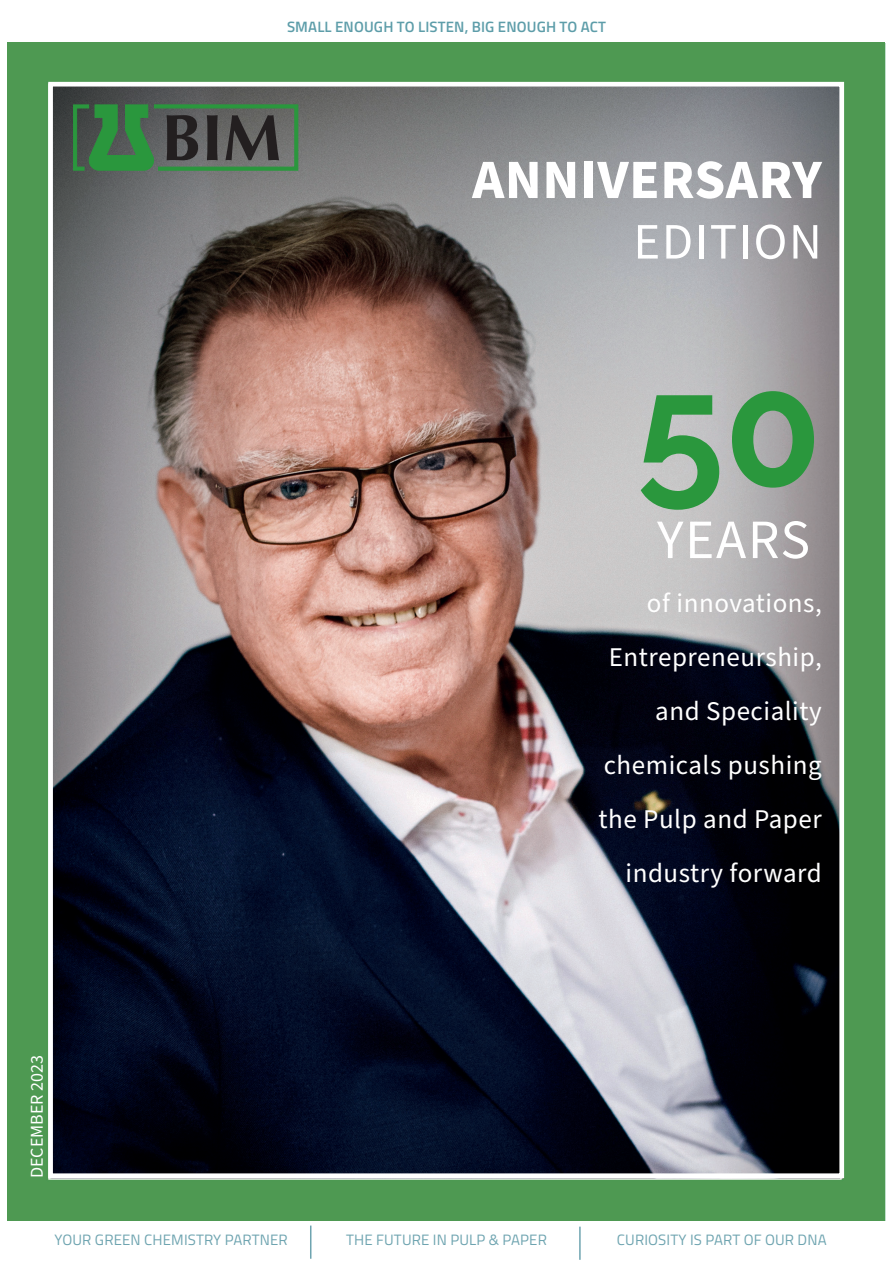
<style>
.page{position:relative;width:893px;height:1263px;background:#fff}
.page>*{position:absolute;margin:0;border:0;box-sizing:border-box;transform-origin:0 0}
.t1{font:700 159px "Raleway";color:#2a973d}
.t2{font:700 55.5px "Source Sans Pro";letter-spacing:.01em;color:#fff}
.t3{font:55.5px "Source Sans Pro";letter-spacing:.03em;color:#fff}
.t4{font:51px "Source Sans Pro";letter-spacing:.03em;color:#fff}
.t5{font:27px/54px "Source Sans Pro";letter-spacing:.02em;color:#fff;text-align:right}
.t6{font:18px "Source Sans Pro";color:#fff}
.t7{font:15px "Titillium Web";letter-spacing:.01em;color:#6ea4b0}
.t8{font:600 15px "Titillium Web";letter-spacing:.01em;color:#5d9da9}
</style>
<div class="page">
<hr style="left:310px;top:1225px;width:1px;height:34px;background:#6ea4b0">
<hr style="left:579px;top:1226px;width:2px;height:34px;background:#6ea4b0">
<img style="left:7px;top:43px;width:877px;height:1177px">
<svg style="left:73px;top:105px;width:225px;height:65px;background:#47664c"></svg>
<div style="left:48px;top:82px;width:796px;height:1096px;border:5px solid #fff"></div>
<p class="t8" style="left:287px;top:15px;width:320px">SMALL ENOUGH TO LISTEN, BIG ENOUGH TO ACT</p>
<h2 class="t2" style="left:472px;top:142px;width:351px">ANNIVERSARY</h2>
<h3 class="t4" style="left:633px;top:208px;width:190px">EDITION</h3>
<h1 class="t1" style="left:636px;top:339px;width:187px">50</h1>
<h2 class="t3" style="left:657px;top:503px;width:155px">YEARS</h2>
<p class="t5" style="left:598px;top:577px;width:225px">of innovations,<br>Entrepreneurship, and Speciality chemicals pushing the Pulp and Paper industry forward</p>
<p class="t6" style="left:25px;top:1178px;width:125px;rotate:-90deg">DECEMBER 2023</p>
<p class="t7" style="left:55px;top:1229px;width:235px">YOUR GREEN CHEMISTRY PARTNER</p>
<p class="t7" style="left:346px;top:1229px;width:202px">THE FUTURE IN PULP &amp; PAPER</p>
<p class="t7" style="left:617px;top:1229px;width:211px">CURIOSITY IS PART OF OUR DNA</p>
</div>
